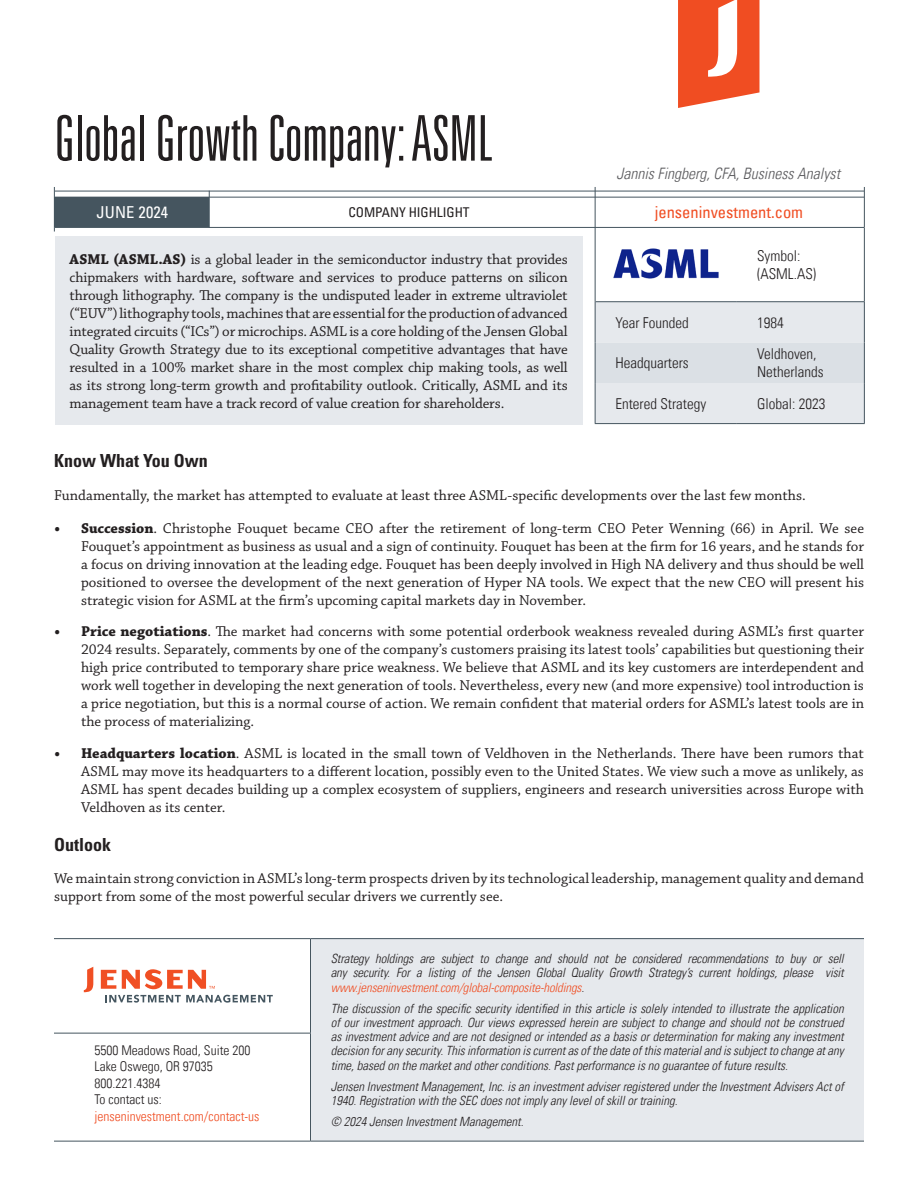
<style>
.page{position:relative;width:918px;height:1188px;background:#fff}
.page>*{position:absolute;margin:0;border:0;box-sizing:border-box;transform-origin:0 0}
.Headline{font:300 ultra-condensed 63px "Univers LT";color:#231f20}
.Sub_Head{font:700 condensed 18px "Univers LT Std";color:#231f20}
.t1{font:condensed 16.5px "Univers LT";color:#f04d22}
.Date{font:condensed 16.5px "Univers LT";letter-spacing:.01em;color:#fff}
.Author{font:italic 300 condensed 15.75px "Univers LT";color:#5a5a5d}
.Body{font:15px/18px "Chaparral Pro";color:#231f20;text-align:justify}
.Table_Copy{font:300 condensed 15px "Univers LT";color:#231f20}
.t2{font:300 condensed 13.5px "Univers LT";color:#231f20}
.t3{font:300 condensed 13.5px "Univers LT";color:#f04d22}
.t4{font:condensed 13.5px "Univers LT";letter-spacing:-.005em;color:#231f20}
.Disclaimer{font:italic 300 condensed 12.75px/14.2px "Univers LT";color:#231f20;text-align:justify}
.s1{font-weight:700}
.s2{color:#f04d22}
</style>
<div class="page">
<svg style="left:678px;top:0;width:81px;height:108px"></svg>
<hr style="left:55px;top:227px;width:809px;height:1px;background:#455660">
<div style="left:55px;top:198px;width:154px;height:29px;background:#45555f"></div>
<hr style="left:55px;top:197px;width:809px;height:1px;background:#455660">
<hr style="left:55px;top:191px;width:809px;height:1px;background:#455660">
<hr style="left:209px;top:191px;width:1px;height:37px;background:#455660">
<hr style="left:54px;top:187px;width:1px;height:45px;background:#455660">
<div style="left:310px;top:939px;width:554px;height:202px;background:#e6e9ed"></div>
<hr style="left:310px;top:938px;width:554px;height:1px;background:#45555f">
<hr style="left:310px;top:1141px;width:554px;height:1px;background:#45555f">
<hr style="left:54px;top:938px;width:256px;height:1px;background:#45555f">
<hr style="left:310px;top:939px;width:1px;height:94px;background:#45555f">
<hr style="left:54px;top:1033px;width:257px;height:1px;background:#45555f">
<hr style="left:310px;top:1034px;width:1px;height:107px;background:#45555f">
<hr style="left:54px;top:1141px;width:256px;height:1px;background:#45555f">
<svg style="left:105px;top:995px;width:168px;height:8px"></svg>
<svg style="left:84px;top:967px;width:9px;height:25px"></svg>
<svg style="left:101px;top:970px;width:15px;height:19px"></svg>
<svg style="left:122px;top:969px;width:93px;height:20px"></svg>
<svg style="left:596px;top:302px;width:268px;height:121px"></svg>
<hr style="left:595px;top:302px;width:1px;height:41px;background:#45555f">
<hr style="left:864px;top:302px;width:1px;height:41px;background:#45555f">
<hr style="left:595px;top:343px;width:1px;height:40px;background:#45555f">
<hr style="left:864px;top:343px;width:1px;height:40px;background:#45555f">
<hr style="left:595px;top:187px;width:1px;height:40px;background:#45555f">
<hr style="left:864px;top:187px;width:1px;height:40px;background:#45555f">
<hr style="left:595px;top:227px;width:1px;height:75px;background:#45555f">
<hr style="left:864px;top:227px;width:1px;height:75px;background:#45555f">
<hr style="left:596px;top:301px;width:141px;height:1px;background:#45555f">
<hr style="left:737px;top:301px;width:127px;height:1px;background:#45555f">
<hr style="left:595px;top:383px;width:1px;height:40px;background:#45555f">
<hr style="left:864px;top:383px;width:1px;height:40px;background:#45555f">
<hr style="left:595px;top:423px;width:142px;height:1px;background:#45555f">
<hr style="left:737px;top:423px;width:128px;height:1px;background:#45555f">
<div style="left:55px;top:236px;width:528px;height:188px;background:#e6e9ed"></div>
<img style="left:613px;top:248px;width:106px;height:31px">
<p class="Headline" style="left:54px;top:106px;width:441px">Global Growth Company: ASML</p>
<p class="Author" style="left:616px;top:164px;width:225px">Jannis Fingberg, CFA, Business Analyst</p>
<p class="Date" style="left:96px;top:202px;width:73px">JUNE 2024</p>
<p class="t4" style="left:348px;top:204px;width:123px">COMPANY HIGHLIGHT</p>
<p class="t1" style="left:655px;top:202px;width:150px">jenseninvestment.com</p>
<p class="Body" style="left:70px;top:251px;width:500px"><span class="s1">ASML (ASML.AS)</span> is a global leader in the semiconductor industry that provides chipmakers with hardware, software and services to produce patterns on silicon through lithography. The company is the undisputed leader in extreme ultraviolet (“EUV”) lithography tools, machines that are essential for the production of advanced integrated circuits (“ICs”) or microchips. ASML is a core holding of the Jensen Global Quality Growth Strategy due to its exceptional competitive advantages that have resulted in a 100% market share in the most complex chip making tools, as well as its strong long-term growth and profitability outlook. Critically, ASML and its management team have a track record of value creation for shareholders.</p>
<p class="Table_Copy" style="left:757px;top:247px;width:45px">Symbol:</p>
<p class="Table_Copy" style="left:757px;top:265px;width:61px">(ASML.AS)</p>
<p class="Table_Copy" style="left:615px;top:313px;width:75px">Year Founded</p>
<p class="Table_Copy" style="left:757px;top:313px;width:28px">1984</p>
<p class="Table_Copy" style="left:615px;top:354px;width:75px">Headquarters</p>
<p class="Table_Copy" style="left:757px;top:345px;width:61px">Veldhoven,</p>
<p class="Table_Copy" style="left:757px;top:363px;width:68px">Netherlands</p>
<p class="Table_Copy" style="left:615px;top:394px;width:92px">Entered Strategy</p>
<p class="Table_Copy" style="left:757px;top:394px;width:70px">Global: 2023</p>
<p class="Sub_Head" style="left:54px;top:449px;width:155px">Know What You Own</p>
<p class="Body" style="left:54px;top:486px;width:753px">Fundamentally, the market has attempted to evaluate at least three ASML-specific developments over the last few months.</p>
<p class="Body" style="left:81px;top:519px;width:785px;text-indent:-27px"><span class="s1">• Succession</span>. Christophe Fouquet became CEO after the retirement of long-term CEO Peter Wenning (66) in April. We see Fouquet’s appointment as business as usual and a sign of continuity. Fouquet has been at the firm for 16 years, and he stands for a focus on driving innovation at the leading edge. Fouquet has been deeply involved in High NA delivery and thus should be well positioned to oversee the development of the next generation of Hyper NA tools. We expect that the new CEO will present his strategic vision for ASML at the firm’s upcoming capital markets day in November.</p>
<p class="Body" style="left:81px;top:623px;width:785px;text-indent:-27px"><span class="s1">• Price negotiations</span>. The market had concerns with some potential orderbook weakness revealed during ASML’s first quarter 2024 results. Separately, comments by one of the company’s customers praising its latest tools’ capabilities but questioning their high price contributed to temporary share price weakness. We believe that ASML and its key customers are interdependent and work well together in developing the next generation of tools. Nevertheless, every new (and more expensive) tool introduction is a price negotiation, but this is a normal course of action. We remain confident that material orders for ASML’s latest tools are in the process of materializing.</p>
<p class="Body" style="left:81px;top:744px;width:785px;text-indent:-27px"><span class="s1">• Headquarters location</span>. ASML is located in the small town of Veldhoven in the Netherlands. There have been rumors that ASML may move its headquarters to a different location, possibly even to the United States. We view such a move as unlikely, as ASML has spent decades building up a complex ecosystem of suppliers, engineers and research universities across Europe with Veldhoven as its center.</p>
<p class="Sub_Head" style="left:54px;top:834px;width:59px">Outlook</p>
<p class="Body" style="left:54px;top:870px;width:811px">We maintain strong conviction in ASML’s long-term prospects driven by its technological leadership, management quality and demand support from some of the most powerful secular drivers we currently see.</p>
<p class="t2" style="left:94px;top:1042px;width:157px">5500 Meadows Road, Suite 200</p>
<p class="t2" style="left:94px;top:1058px;width:120px">Lake Oswego, OR 97035</p>
<p class="t2" style="left:94px;top:1075px;width:67px">800.221.4384</p>
<p class="t2" style="left:94px;top:1091px;width:69px">To contact us:</p>
<p class="t3" style="left:94px;top:1108px;width:166px">jenseninvestment.com/contact-us</p>
<p class="Disclaimer" style="left:331px;top:951px;width:515px">Strategy holdings are subject to change and should not be considered recommendations to buy or sell any security. For a listing of the Jensen Global Quality Growth Strategy’s current holdings, please visit <span class="s2">www.jenseninvestment.com/global-composite-holdings</span>.</p>
<p class="Disclaimer" style="left:331px;top:1001px;width:515px">The discussion of the specific security identified in this article is solely intended to illustrate the application of our investment approach. Our views expressed herein are subject to change and should not be construed as investment advice and are not designed or intended as a basis or determination for making any investment decision for any security. This information is current as of the date of this material and is subject to change at any time, based on the market and other conditions. Past performance is no guarantee of future results.</p>
<p class="Disclaimer" style="left:331px;top:1079px;width:514px">Jensen Investment Management, Inc. is an investment adviser registered under the Investment Advisers Act of<br>1940. Registration with the SEC does not imply any level of skill or training.</p>
<p class="Disclaimer" style="left:331px;top:1114px;width:194px">© 2024 Jensen Investment Management.</p>
</div>
